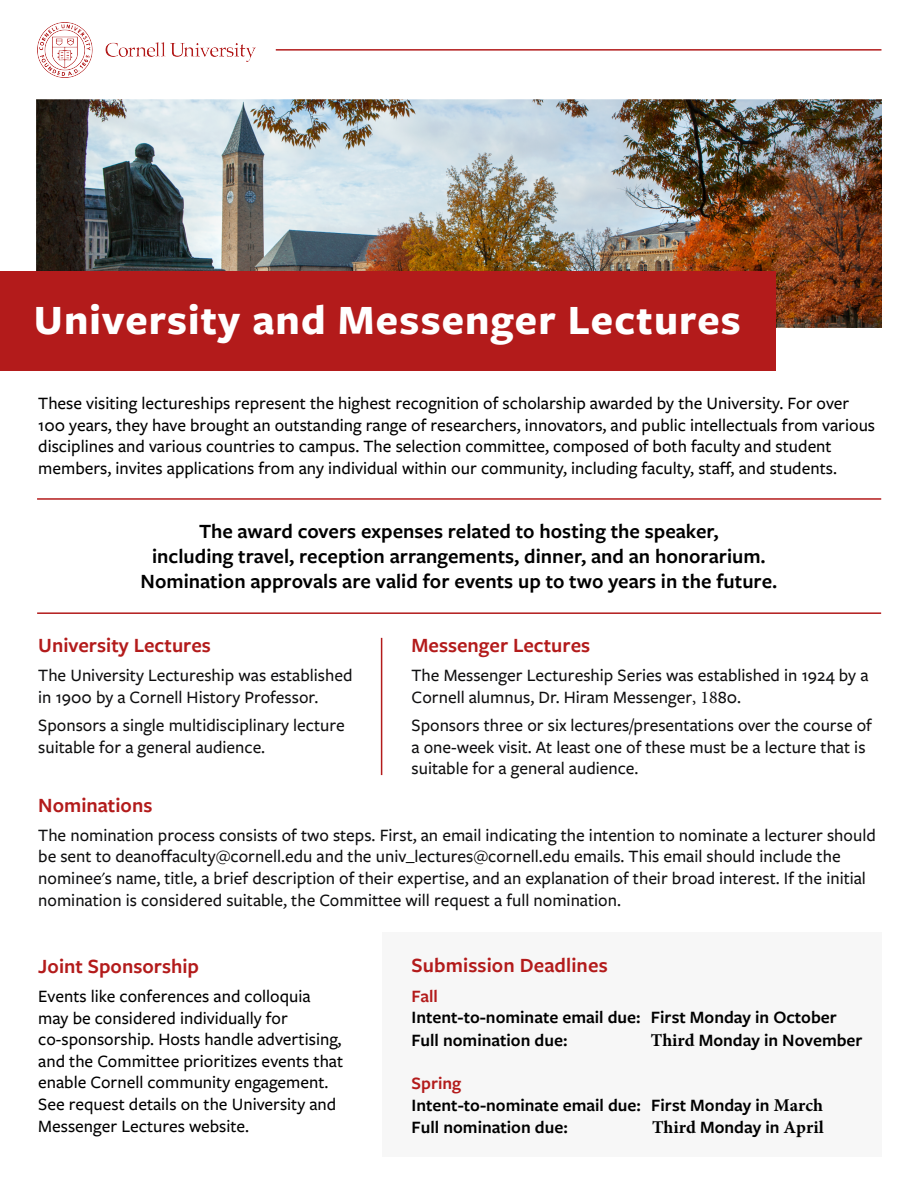
<style>
.page{position:relative;width:918px;height:1188px;background:#fff}
.page>*{position:absolute;margin:0;border:0;box-sizing:border-box;transform-origin:0 0}
.t1{font:700 43.2px "Freight Sans Pro";letter-spacing:.025em;color:#fff}
.t2{font:600 21px/25.2px "Freight Sans Pro";color:#000;text-align:center}
.t3{font:600 21px "Freight Sans Pro";color:#b31b1b}
.t4{font:500 18px/21.6px "Freight Sans Pro";color:#0f0f10}
.t5{font:500 18px/21.6px "Freight Sans Pro";color:#000}
.t6{font:600 18px/21.9px "Freight Sans Pro";color:#000}
.t7{font:700 18px "Minion Pro";color:#000}
.t8{font:600 18px "Freight Sans Pro";color:#b31b1b}
.s1{font-family:"Minion Pro";font-weight:400}
.s2{font-family:"Minion Pro";font-weight:700}
.s3{color:#b31b1b}
.s4{font-family:"Freight Sans Pro";font-weight:600}
</style>
<div class="page">
<img style="left:37px;top:22px;width:218px;height:56px">
<img style="left:37px;top:99px;width:845px;height:229px">
<div style="left:0;top:271px;width:775px;height:100px;background:#b31b1b"></div>
<div style="left:382px;top:933px;width:499px;height:224px;background:#f7f7f7"></div>
<hr style="left:381px;top:638px;width:1px;height:137px;background:#b31b1b">
<hr style="left:37px;top:612px;width:844px;height:2px;background:#b31b1b">
<hr style="left:37px;top:498px;width:844px;height:2px;background:#b31b1b">
<hr style="left:276px;top:49px;width:605px;height:2px;background:#b31b1b">
<p class="t1" style="left:34px;top:291px;width:708px">University and Messenger Lectures</p>
<p class="t5" style="left:38px;top:392px;width:838px">These visiting lectureships represent the highest recognition of scholarship awarded by the University. For over 100 years, they have brought an outstanding range of researchers, innovators, and public intellectuals from various disciplines and various countries to campus. The selection committee, composed of both faculty and student members, invites applications from any individual within our community, including faculty, sta˜, and students.</p>
<p class="t2" style="left:141px;top:518px;width:638px">The award covers expenses related to hosting the speaker,<br>including travel, reception arrangements, dinner, and an honorarium.<br>Nomination approvals are valid for events up to two years in the future.</p>
<h1 class="t3" style="left:38px;top:631px;width:174px">University Lectures</h1>
<p class="t4" style="left:38px;top:664px;width:316px">The University Lectureship was established in 1900 by a Cornell History Professor.</p>
<p class="t4" style="left:38px;top:714px;width:308px">Sponsors a single multidisciplinary lecture suitable for a general audience.</p>
<p class="t3" style="left:412px;top:631px;width:180px">Messenger Lectures</p>
<p class="t4" style="left:412px;top:664px;width:458px">The Messenger Lectureship Series was established in 1924 by a<br>Cornell alumnus, Dr. Hiram Messenger<span class="s1">, 18</span>80.</p>
<p class="t4" style="left:412px;top:714px;width:462px">Sponsors three or six lectures/presentations over the course of a one-week visit. At least one of these must be a lecture that is suitable for a general audience.</p>
<h2 class="t3" style="left:38px;top:791px;width:116px">Nominations</h2>
<p class="t4" style="left:38px;top:824px;width:839px">The nomination process consists of two steps. First, an email indicating the intention to nominate a lecturer should be sent to deano˜aculty@cornell.edu and the univ_lectures@cornell.edu emails. This email should include the</p>
<p class="t4" style="left:38px;top:867px;width:829px">nominee's name, title, a brief description of their expertise, and an explanation of their broad interest. If the initial nomination is considered suitable, the Committee will request a full nomination.</p>
<h2 class="t3" style="left:38px;top:952px;width:162px">Joint Sponsorship</h2>
<p class="t5" style="left:38px;top:985px;width:306px">Events like conferences and colloquia may be considered individually for co-sponsorship. Hosts handle advertising, and the Committee prioritizes events that enable Cornell community engagement.<br>See request details on the University and Messenger Lectures website.</p>
<h2 class="t3" style="left:412px;top:951px;width:198px">Submission Deadlines</h2>
<h3 class="t8" style="left:412px;top:984px;width:28px">Fall</h3>
<p class="t6" style="left:412px;top:1006px;width:427px">Intent-to-nominate email due: First Monday in October</p>
<p class="t6" style="left:412px;top:1028px;width:158px">Full nomination due:</p>
<p class="t6" style="left:651px;top:1028px;width:213px"><span class="s2">Third</span> Monday in November</p>
<p class="t6" style="left:412px;top:1072px;width:413px"><span class="s3">Spring<br></span>Intent-to-nominate email due: First Monday in <span class="s2">March<br></span>Full nomination due:</p>
<p class="t7" style="left:652px;top:1114px;width:173px">Third <span class="s4">Monday in</span> April</p>
</div>
